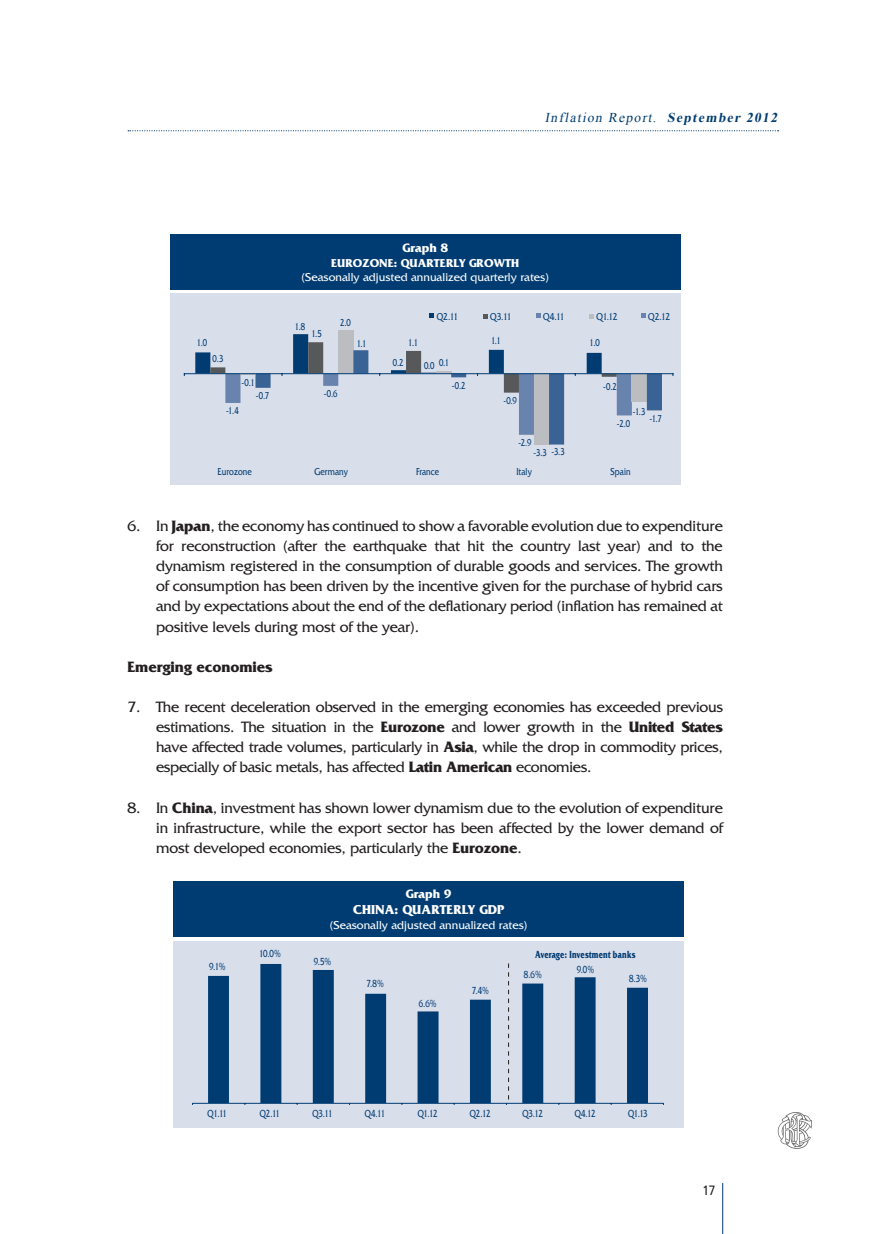
<style>
.page{position:relative;width:893px;height:1234px;background:#fff}
.page>*{position:absolute;margin:0;border:0;box-sizing:border-box;transform-origin:0 0}
.t1{font:15.75px/20.1px "Friz Quadrata";letter-spacing:-.01em;color:#231f20;text-align:justify}
.t2{font:700 15.75px "Friz Quadrata";letter-spacing:-.01em;color:#231f20}
.t3{font:italic 13.5px "Times New Roman";color:#003c72}
.t4{font:700 13.5px "Friz Quadrata";color:#fff}
.t5{font:13.5px "Frutiger";color:#231f20;scale:.88 1}
.t6{font:700 12.75px "Friz Quadrata";color:#fff}
.t7{font:12px "Friz Quadrata";color:#fff}
.t8{font:700 12px "Friz Quadrata";color:#fff}
.t9{font:10.8px "Friz Quadrata";letter-spacing:-.055em;color:#003c72;scale:.74 1}
.t10{font:700 10.8px "Friz Quadrata";letter-spacing:.025em;color:#003c72;scale:.74 1}
.t11{font:10.5px "Friz Quadrata";letter-spacing:.005em;color:#003c72;scale:.73 1}
.t12{font:10.5px "Friz Quadrata";letter-spacing:.005em;color:#003c72;scale:.8 1}
.s1{font-weight:700}
</style>
<div class="page">
<svg style="left:128px;top:130px;width:651px;height:1px"></svg>
<hr style="left:722px;top:1182px;width:1px;height:51px;background:#003c72">
<svg style="left:778px;top:1112px;width:34px;height:37px"></svg>
<div style="left:170px;top:234px;width:510px;height:55px;background:#003c72"></div>
<div style="left:170px;top:293px;width:510px;height:192px;background:#d9deeb"></div>
<svg style="left:430px;top:313px;width:4px;height:5px"></svg>
<svg style="left:641px;top:313px;width:4px;height:5px"></svg>
<svg style="left:536px;top:313px;width:4px;height:5px"></svg>
<svg style="left:483px;top:314px;width:5px;height:5px"></svg>
<svg style="left:590px;top:314px;width:4px;height:5px"></svg>
<div style="left:338px;top:330px;width:15px;height:43px;background:#bcbdc0"></div>
<div style="left:534px;top:373px;width:15px;height:72px;background:#bcbdc0"></div>
<hr style="left:184px;top:373px;width:489px;height:1px;background:#003c72">
<svg style="left:195px;top:334px;width:467px;height:110px"></svg>
<div style="left:173px;top:941px;width:511px;height:186px;background:#d9deeb"></div>
<div style="left:173px;top:881px;width:511px;height:55px;background:#003c72"></div>
<svg style="left:208px;top:964px;width:440px;height:138px"></svg>
<hr style="left:193px;top:1102px;width:470px;height:1px;background:#003c72">
<svg style="left:506px;top:963px;width:3px;height:141px"></svg>
<p class="t3" style="left:545px;top:108px;width:237px">Inflation Report. <span class="s1">September 2012</span></p>
<p class="t6" style="left:402px;top:240px;width:47px">Graph 8</p>
<p class="t8" style="left:331px;top:256px;width:190px">EUROZONE: QUARTERLY GROWTH</p>
<p class="t7" style="left:301px;top:271px;width:249px">(Seasonally adjusted annualized quarterly rates)</p>
<p class="t11" style="left:197px;top:336px;width:16px">1.0</p>
<p class="t11" style="left:295px;top:321px;width:16px">1.8</p>
<p class="t11" style="left:311px;top:328px;width:16px">1.5</p>
<p class="t11" style="left:340px;top:317px;width:16px">2.0</p>
<p class="t11" style="left:357px;top:338px;width:15px">1.1</p>
<p class="t11" style="left:408px;top:336px;width:15px">1.1</p>
<p class="t12" style="left:437px;top:310px;width:28px">Q2.11</p>
<p class="t12" style="left:543px;top:310px;width:28px">Q4.11</p>
<p class="t12" style="left:648px;top:310px;width:29px">Q2.12</p>
<p class="t12" style="left:490px;top:310px;width:28px">Q3.11</p>
<p class="t12" style="left:597px;top:310px;width:28px">Q1.12</p>
<p class="t11" style="left:491px;top:335px;width:15px">1.1</p>
<p class="t11" style="left:590px;top:337px;width:16px">1.0</p>
<p class="t11" style="left:213px;top:352px;width:16px">0.3</p>
<p class="t11" style="left:393px;top:356px;width:16px">0.2</p>
<p class="t11" style="left:424px;top:358px;width:36px">0.0 0.1</p>
<p class="t11" style="left:242px;top:376px;width:20px">-0.1</p>
<p class="t11" style="left:256px;top:390px;width:20px">-0.7</p>
<p class="t11" style="left:324px;top:388px;width:20px">-0.6</p>
<p class="t11" style="left:452px;top:379px;width:20px">-0.2</p>
<p class="t11" style="left:503px;top:394px;width:20px">-0.9</p>
<p class="t11" style="left:603px;top:380px;width:20px">-0.2</p>
<p class="t11" style="left:226px;top:405px;width:19px">-1.4</p>
<p class="t11" style="left:633px;top:405px;width:19px">-1.3</p>
<p class="t11" style="left:649px;top:413px;width:18px">-1.7</p>
<p class="t11" style="left:617px;top:417px;width:20px">-2.0</p>
<p class="t11" style="left:518px;top:436px;width:19px">-2.9</p>
<p class="t11" style="left:534px;top:446px;width:44px">-3.3 -3.3</p>
<p class="t12" style="left:218px;top:465px;width:44px">Eurozone</p>
<p class="t12" style="left:314px;top:465px;width:43px">Germany</p>
<p class="t12" style="left:416px;top:465px;width:31px">France</p>
<p class="t12" style="left:516px;top:465px;width:21px">Italy</p>
<p class="t12" style="left:610px;top:465px;width:27px">Spain</p>
<p class="t1" style="left:156px;top:516px;width:568px;text-indent:-28px">6. In <span class="s1">Japan</span>, the economy has continued to show a favorable evolution due to expenditure for reconstruction (after the earthquake that hit the country last year) and to the dynamism registered in the consumption of durable goods and services. The growth of consumption has been driven by the incentive given for the purchase of hybrid cars and by expectations about the end of the deflationary period (inflation has remained at positive levels during most of the year).</p>
<p class="t2" style="left:128px;top:657px;width:147px">Emerging economies</p>
<p class="t1" style="left:156px;top:696px;width:568px;text-indent:-29px">7. The recent deceleration observed in the emerging economies has exceeded previous estimations. The situation in the <span class="s1">Eurozone</span> and lower growth in the <span class="s1">United States </span>have affected trade volumes, particularly in <span class="s1">Asia</span>, while the drop in commodity prices, especially of basic metals, has affected <span class="s1">Latin American</span> economies.</p>
<p class="t1" style="left:156px;top:797px;width:568px;text-indent:-28px">8. In <span class="s1">China</span>, investment has shown lower dynamism due to the evolution of expenditure in infrastructure, while the export sector has been affected by the lower demand of most developed economies, particularly the <span class="s1">Eurozone</span>.</p>
<p class="t9" style="left:209px;top:960px;width:23px">9.1%</p>
<p class="t9" style="left:259px;top:947px;width:31px">10.0%</p>
<p class="t6" style="left:406px;top:886px;width:47px">Graph 9</p>
<p class="t4" style="left:353px;top:902px;width:153px">CHINA: QUARTERLY GDP</p>
<p class="t7" style="left:330px;top:917px;width:199px">(Seasonally adjusted annualized rates)</p>
<p class="t9" style="left:314px;top:955px;width:25px">9.5%</p>
<p class="t9" style="left:366px;top:977px;width:25px">7.8%</p>
<p class="t9" style="left:419px;top:997px;width:25px">6.6%</p>
<p class="t9" style="left:472px;top:983px;width:24px">7.4%</p>
<p class="t10" style="left:535px;top:948px;width:137px">Average: Investment banks</p>
<p class="t9" style="left:524px;top:968px;width:25px">8.6%</p>
<p class="t9" style="left:577px;top:963px;width:25px">9.0%</p>
<p class="t9" style="left:629px;top:972px;width:25px">8.3%</p>
<p class="t9" style="left:208px;top:1106px;width:28px">Q1.11</p>
<p class="t9" style="left:260px;top:1106px;width:29px">Q2.11</p>
<p class="t9" style="left:312px;top:1106px;width:29px">Q3.11</p>
<p class="t9" style="left:365px;top:1106px;width:29px">Q4.11</p>
<p class="t9" style="left:418px;top:1106px;width:28px">Q1.12</p>
<p class="t9" style="left:470px;top:1106px;width:29px">Q2.12</p>
<p class="t9" style="left:522px;top:1106px;width:29px">Q3.12</p>
<p class="t9" style="left:575px;top:1106px;width:30px">Q4.12</p>
<p class="t9" style="left:628px;top:1106px;width:28px">Q1.13</p>
<p class="t5" style="left:702px;top:1182px;width:16px">17</p>
</div>
